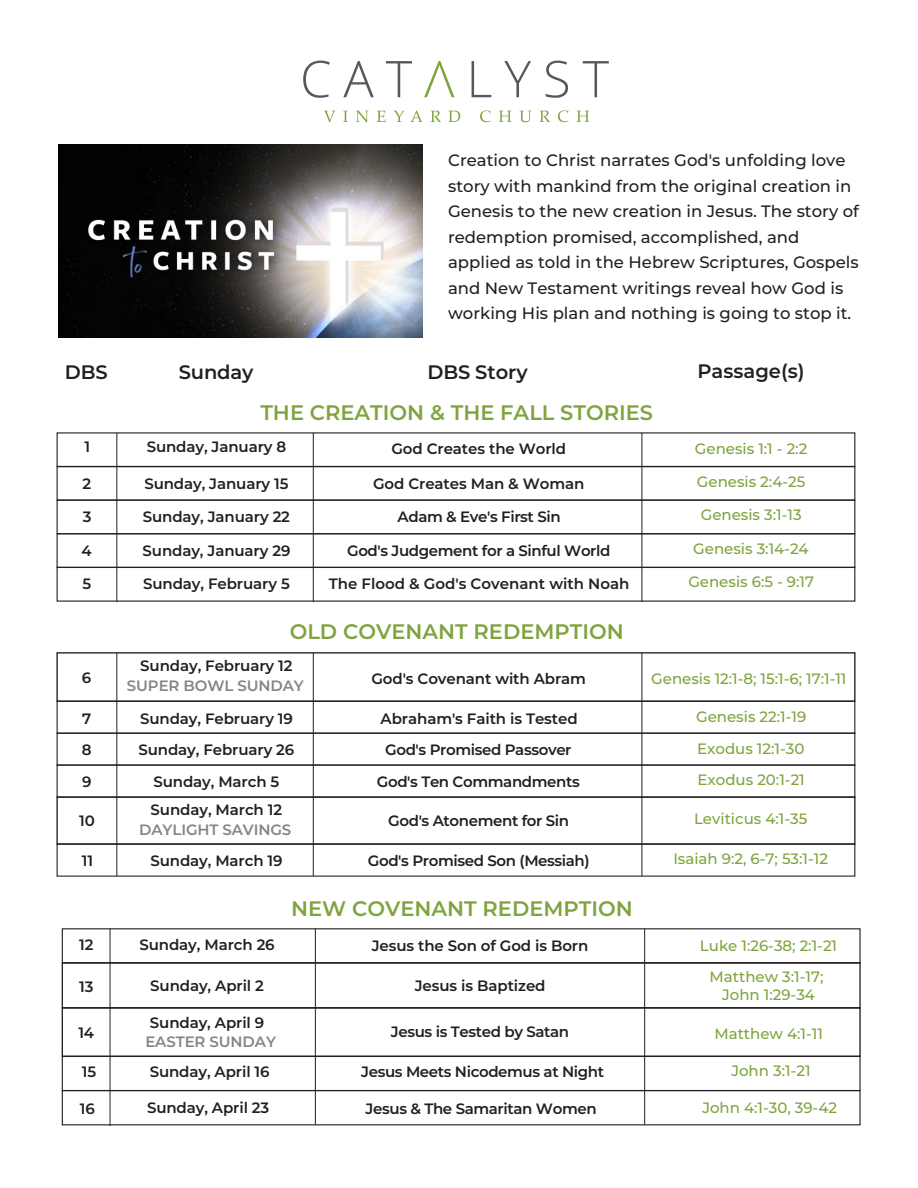
<style>
.page{position:relative;width:918px;height:1188px;background:#fff}
.page>*{position:absolute;margin:0;border:0;box-sizing:border-box;transform-origin:0 0}
.t1{font:600 21px "Montserrat";color:#7fa43e}
.t2{font:600 19.5px "Montserrat";letter-spacing:-.01em;color:#231f20}
.t3{font:500 16.5px/25.5px "Montserrat";color:#231f20}
.t4{font:600 15px "Montserrat";letter-spacing:-.005em;color:#231f20}
.t5{font:500 15px/18px "Montserrat";color:#7fa43e;text-align:center}
.t6{font:600 15px "Montserrat";letter-spacing:-.025em;color:#231f20}
.t7{font:600 15px "Montserrat";letter-spacing:-.005em;color:#888485}
</style>
<div class="page">
<svg style="left:303px;top:61px;width:27px;height:37px"></svg>
<svg style="left:343px;top:61px;width:31px;height:36px"></svg>
<svg style="left:386px;top:61px;width:26px;height:36px"></svg>
<svg style="left:472px;top:61px;width:19px;height:36px"></svg>
<svg style="left:504px;top:61px;width:27px;height:36px"></svg>
<svg style="left:546px;top:61px;width:22px;height:37px"></svg>
<svg style="left:583px;top:61px;width:26px;height:36px"></svg>
<svg style="left:324px;top:111px;width:11px;height:11px"></svg>
<svg style="left:343px;top:111px;width:5px;height:11px"></svg>
<svg style="left:356px;top:111px;width:13px;height:11px"></svg>
<svg style="left:377px;top:111px;width:9px;height:11px"></svg>
<svg style="left:394px;top:111px;width:10px;height:11px"></svg>
<svg style="left:410px;top:111px;width:13px;height:11px"></svg>
<svg style="left:431px;top:111px;width:10px;height:11px"></svg>
<svg style="left:449px;top:111px;width:11px;height:11px"></svg>
<svg style="left:480px;top:110px;width:11px;height:12px"></svg>
<svg style="left:499px;top:111px;width:13px;height:11px"></svg>
<svg style="left:519px;top:111px;width:13px;height:11px"></svg>
<svg style="left:539px;top:111px;width:11px;height:11px"></svg>
<svg style="left:558px;top:110px;width:10px;height:12px"></svg>
<svg style="left:577px;top:111px;width:12px;height:11px"></svg>
<svg style="left:424px;top:61px;width:31px;height:36px"></svg>
<img style="left:59px;top:145px;width:363px;height:192px">
<div style="left:57px;top:499px;width:798px;height:35px;border:1px solid #231f20"></div>
<div style="left:57px;top:432px;width:798px;height:35px;border:1px solid #231f20"></div>
<div style="left:57px;top:533px;width:798px;height:35px;border:1px solid #231f20"></div>
<div style="left:57px;top:567px;width:798px;height:35px;border:1px solid #231f20"></div>
<hr style="left:642px;top:433px;width:1px;height:169px;background:#231f20">
<hr style="left:313px;top:433px;width:1px;height:169px;background:#231f20">
<hr style="left:116px;top:433px;width:1px;height:169px;background:#231f20">
<div style="left:57px;top:733px;width:798px;height:33px;border:1px solid #231f20"></div>
<div style="left:56px;top:652px;width:800px;height:50px;border:1px solid #231f20"></div>
<div style="left:57px;top:764px;width:798px;height:34px;border:1px solid #231f20"></div>
<div style="left:56px;top:796px;width:799px;height:49px;border:1px solid #231f20"></div>
<div style="left:57px;top:844px;width:798px;height:33px;border:1px solid #231f20"></div>
<hr style="left:641px;top:653px;width:1px;height:223px;background:#231f20">
<hr style="left:313px;top:653px;width:1px;height:223px;background:#231f20">
<hr style="left:116px;top:653px;width:1px;height:223px;background:#231f20">
<div style="left:62px;top:1007px;width:799px;height:50px;border:1px solid #231f20"></div>
<div style="left:62px;top:928px;width:799px;height:36px;border:1px solid #231f20"></div>
<div style="left:62px;top:1056px;width:799px;height:35px;border:1px solid #231f20"></div>
<div style="left:62px;top:1090px;width:799px;height:35px;border:1px solid #231f20"></div>
<hr style="left:644px;top:929px;width:1px;height:196px;background:#231f20">
<hr style="left:315px;top:929px;width:1px;height:196px;background:#231f20">
<hr style="left:110px;top:929px;width:1px;height:197px;background:#231f20">
<p class="t3" style="left:448px;top:147px;width:412px">Creation to Christ narrates God's unfolding love story with mankind from the original creation in Genesis to the new creation in Jesus. The story of redemption promised, accomplished, and applied as told in the Hebrew Scriptures, Gospels and New Testament writings reveal how God is working His plan and nothing is going to stop it.</p>
<h2 class="t2" style="left:65px;top:358px;width:44px">DBS</h2>
<h2 class="t2" style="left:179px;top:358px;width:76px">Sunday</h2>
<h2 class="t2" style="left:427px;top:358px;width:102px">DBS Story</h2>
<h2 class="t2" style="left:698px;top:357px;width:109px">Passage(s)</h2>
<h1 class="t1" style="left:260px;top:398px;width:394px">THE CREATION &amp; THE FALL STORIES</h1>
<p class="t4" style="left:85px;top:437px;width:7px">1</p>
<p class="t4" style="left:147px;top:437px;width:141px">Sunday, January 8</p>
<p class="t4" style="left:391px;top:438px;width:176px">God Creates the World</p>
<p class="t5" style="left:695px;top:439px;width:114px">Genesis 1:1 - 2:2</p>
<p class="t4" style="left:83px;top:473px;width:10px">2</p>
<p class="t4" style="left:144px;top:473px;width:146px">Sunday, January 15</p>
<p class="t4" style="left:373px;top:473px;width:213px">God Creates Man &amp; Woman</p>
<p class="t5" style="left:697px;top:472px;width:110px">Genesis 2:4-25</p>
<p class="t4" style="left:83px;top:506px;width:10px">3</p>
<p class="t4" style="left:143px;top:506px;width:149px">Sunday, January 22</p>
<p class="t6" style="left:398px;top:506px;width:165px">Adam &amp; Eve's First Sin</p>
<p class="t5" style="left:701px;top:505px;width:102px">Genesis 3:1-13</p>
<p class="t4" style="left:81px;top:540px;width:12px">4</p>
<p class="t4" style="left:143px;top:540px;width:149px">Sunday, January 29</p>
<p class="t6" style="left:347px;top:540px;width:265px">God's Judgement for a Sinful World</p>
<p class="t5" style="left:693px;top:540px;width:117px">Genesis 3:14-24</p>
<p class="t4" style="left:83px;top:573px;width:10px">5</p>
<p class="t4" style="left:143px;top:573px;width:148px">Sunday, February 5</p>
<p class="t4" style="left:329px;top:573px;width:302px">The Flood &amp; God's Covenant with Noah</p>
<p class="t5" style="left:688px;top:573px;width:127px">Genesis 6:5 - 9:17</p>
<h1 class="t1" style="left:290px;top:617px;width:336px">OLD COVENANT REDEMPTION</h1>
<p class="t4" style="left:140px;top:655px;width:154px">Sunday, February 12</p>
<p class="t7" style="left:127px;top:675px;width:178px">SUPER BOWL SUNDAY</p>
<p class="t4" style="left:82px;top:667px;width:11px">6</p>
<p class="t4" style="left:82px;top:708px;width:11px">7</p>
<p class="t4" style="left:140px;top:708px;width:154px">Sunday, February 19</p>
<p class="t4" style="left:381px;top:708px;width:199px">Abraham's Faith is Tested</p>
<p class="t5" style="left:696px;top:707px;width:112px">Genesis 22:1-19</p>
<p class="t4" style="left:82px;top:739px;width:11px">8</p>
<p class="t4" style="left:138px;top:739px;width:157px">Sunday, February 26</p>
<p class="t6" style="left:385px;top:739px;width:188px">God's Promised Passover</p>
<p class="t5" style="left:697px;top:739px;width:109px">Exodus 12:1-30</p>
<p class="t4" style="left:82px;top:771px;width:11px">9</p>
<p class="t4" style="left:153px;top:771px;width:127px">Sunday, March 5</p>
<p class="t6" style="left:377px;top:771px;width:204px">God's Ten Commandments</p>
<p class="t5" style="left:698px;top:770px;width:109px">Exodus 20:1-21</p>
<p class="t7" style="left:139px;top:820px;width:154px">DAYLIGHT SAVINGS</p>
<p class="t4" style="left:371px;top:668px;width:216px">God's Covenant with Abram</p>
<p class="t5" style="left:651px;top:670px;width:197px">Genesis 12:1-8; 15:1-6; 17:1-11</p>
<p class="t4" style="left:151px;top:799px;width:133px">Sunday, March 12</p>
<p class="t6" style="left:388px;top:810px;width:182px">God's Atonement for Sin</p>
<p class="t5" style="left:694px;top:809px;width:115px">Leviticus 4:1-35</p>
<p class="t4" style="left:79px;top:810px;width:17px">10</p>
<p class="t4" style="left:82px;top:850px;width:13px">11</p>
<p class="t4" style="left:150px;top:850px;width:134px">Sunday, March 19</p>
<p class="t6" style="left:368px;top:850px;width:223px">God's Promised Son (Messiah)</p>
<p class="t5" style="left:673px;top:849px;width:156px">Isaiah 9:2, 6-7; 53:1-12</p>
<h1 class="t1" style="left:291px;top:894px;width:343px">NEW COVENANT REDEMPTION</h1>
<p class="t4" style="left:79px;top:934px;width:16px">12</p>
<p class="t4" style="left:139px;top:934px;width:137px">Sunday, March 26</p>
<p class="t4" style="left:372px;top:935px;width:218px">Jesus the Son of God is Born</p>
<p class="t5" style="left:700px;top:937px;width:139px">Luke 1:26-38; 2:1-21</p>
<p class="t4" style="left:415px;top:975px;width:132px">Jesus is Baptized</p>
<p class="t5" style="left:710px;top:967px;width:115px">Matthew 3:1-17;<br>John 1:29-34</p>
<p class="t4" style="left:79px;top:976px;width:16px">13</p>
<p class="t4" style="left:150px;top:975px;width:115px">Sunday, April 2</p>
<p class="t4" style="left:78px;top:1022px;width:17px">14</p>
<p class="t4" style="left:150px;top:1012px;width:116px">Sunday, April 9</p>
<p class="t7" style="left:145px;top:1031px;width:132px">EASTER SUNDAY</p>
<p class="t6" style="left:391px;top:1021px;width:180px">Jesus is Tested by Satan</p>
<p class="t5" style="left:714px;top:1024px;width:110px">Matthew 4:1-11</p>
<p class="t4" style="left:82px;top:1061px;width:16px">15</p>
<p class="t4" style="left:150px;top:1061px;width:121px">Sunday, April 16</p>
<p class="t6" style="left:361px;top:1061px;width:244px">Jesus Meets Nicodemus at Night</p>
<p class="t5" style="left:731px;top:1061px;width:81px">John 3:1-21</p>
<p class="t4" style="left:80px;top:1098px;width:17px">16</p>
<p class="t4" style="left:147px;top:1097px;width:124px">Sunday, April 23</p>
<p class="t6" style="left:366px;top:1098px;width:232px">Jesus &amp; The Samaritan Women</p>
<p class="t5" style="left:702px;top:1098px;width:136px">John 4:1-30, 39-42</p>
</div>
